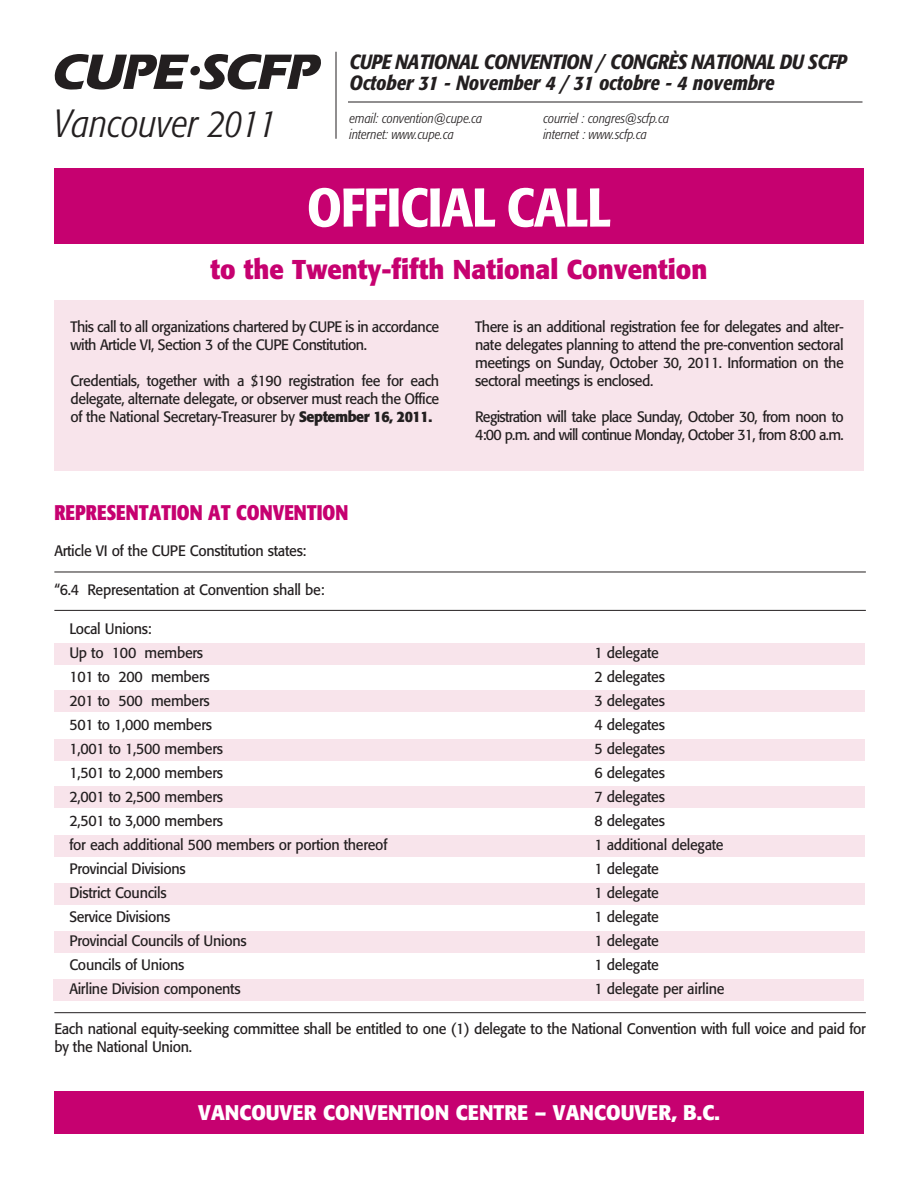
<style>
.page{position:relative;width:918px;height:1188px;background:#fff}
.page>*{position:absolute;margin:0;border:0;box-sizing:border-box;transform-origin:0 0}
.t1{font:500 condensed 54px "Formata";letter-spacing:-.015em;color:#fff}
.t2{font:italic 300 condensed 39px "Formata";color:#231f20}
.t3{font:700 27px "Formata";color:#c60170;scale:.95 1}
.t4{font:700 21px "Formata";color:#fff;scale:.95 1}
.t5{font:700 condensed 21px "Formata";color:#c60170;scale:.95 1}
.t6{font:italic 500 condensed 20.4px/21px "Formata";letter-spacing:-.015em;color:#231f20}
.t7{font:15px/18px "Formata";letter-spacing:-.02em;color:#231f20;scale:.95 1}
.t8{font:15px/18px "Formata";letter-spacing:-.05em;color:#231f20;scale:.95 1}
.t9{font:italic 300 condensed 13.5px "Formata";color:#231f20}
.s1{font-weight:700}
</style>
<div class="page">
<div style="left:53px;top:979px;width:811px;height:22px;background:#f8e4eb"></div>
<div style="left:54px;top:301px;width:810px;height:170px;background:#f8e4eb"></div>
<div style="left:54px;top:169px;width:810px;height:75px;background:#c60170"></div>
<div style="left:54px;top:1092px;width:810px;height:42px;background:#c60170"></div>
<svg style="left:55px;top:54px;width:266px;height:36px"></svg>
<hr style="left:336px;top:102px;width:526px;height:1px;background:#231f20">
<div style="left:326px;top:50px;width:22px;height:84px;background:#fff"></div>
<hr style="left:336px;top:52px;width:1px;height:87px;background:#231f20">
<div style="left:54px;top:643px;width:810px;height:22px;background:#f8e4eb"></div>
<div style="left:54px;top:691px;width:810px;height:21px;background:#f8e4eb"></div>
<div style="left:54px;top:740px;width:810px;height:21px;background:#f8e4eb"></div>
<div style="left:54px;top:787px;width:810px;height:21px;background:#f8e4eb"></div>
<div style="left:54px;top:835px;width:810px;height:22px;background:#f8e4eb"></div>
<div style="left:54px;top:883px;width:810px;height:22px;background:#f8e4eb"></div>
<div style="left:54px;top:931px;width:810px;height:22px;background:#f8e4eb"></div>
<hr style="left:54px;top:610px;width:812px;height:1px;background:#231f20">
<hr style="left:54px;top:572px;width:812px;height:1px;background:#231f20">
<hr style="left:54px;top:1012px;width:812px;height:1px;background:#231f20">
<h2 class="t2" style="left:54px;top:101px;width:224px">Vancouver 2011</h2>
<h3 class="t6" style="left:350px;top:52px;width:499px">CUPE NATIONAL CONVENTION / CONGRÈS NATIONAL DU SCFP<br>October 31 - November 4 / 31 octobre - 4 novembre</h3>
<p class="t9" style="left:350px;top:110px;width:134px">email: convention@cupe.ca</p>
<p class="t9" style="left:543px;top:110px;width:127px">courriel : congres@scfp.ca</p>
<p class="t9" style="left:350px;top:127px;width:106px">internet: www.cupe.ca</p>
<p class="t9" style="left:543px;top:127px;width:105px">internet : www.scfp.ca</p>
<h1 class="t1" style="left:307px;top:175px;width:306px">OFFICIAL CALL</h1>
<h3 class="t3" style="left:211px;top:253px;width:524px">to the Twenty-fifth National Convention</h3>
<p class="t7" style="left:70px;top:318px;width:390px">This call to all organizations chartered by CUPE is in accordance with Article VI, Section 3 of the CUPE Constitution.</p>
<p class="t7" style="left:70px;top:372px;width:390px;text-align:justify">Credentials, together with a $190 registration fee for each delegate, alternate delegate, or observer must reach the Office of the National Secretary-Treasurer by <span class="s1">September 16, 2011.</span></p>
<h3 class="t5" style="left:54px;top:500px;width:311px">REPRESENTATION AT CONVENTION</h3>
<p class="t7" style="left:54px;top:542px;width:267px">Article VI of the CUPE Constitution states:</p>
<p class="t7" style="left:54px;top:581px;width:286px">“6.4 Representation at Convention shall be:</p>
<p class="t7" style="left:69px;top:617px;width:142px;line-height:24px">Local Unions:<br>Up to 100 members</p>
<p class="t7" style="left:475px;top:318px;width:390px;text-align:justify">There is an additional registration fee for delegates and alter&shy;nate delegates planning to attend the pre-convention sectoral meetings on Sunday, October 30, 2011. Information on the sectoral meetings is enclosed.</p>
<p class="t8" style="left:475px;top:408px;width:390px">Registration will take place Sunday, October 30, from noon to<br>4:00 p.m. and will continue Monday, October 31, from 8:00 a.m.</p>
<p class="t7" style="left:594px;top:644px;width:70px">1 delegate</p>
<p class="t7" style="left:69px;top:668px;width:149px">101 to 200 members</p>
<p class="t7" style="left:594px;top:668px;width:76px">2 delegates</p>
<p class="t7" style="left:69px;top:692px;width:149px">201 to 500 members</p>
<p class="t7" style="left:594px;top:692px;width:76px">3 delegates</p>
<p class="t7" style="left:69px;top:716px;width:152px">501 to 1,000 members</p>
<p class="t7" style="left:594px;top:716px;width:76px">4 delegates</p>
<p class="t7" style="left:69px;top:740px;width:163px">1,001 to 1,500 members</p>
<p class="t7" style="left:594px;top:740px;width:76px">5 delegates</p>
<p class="t7" style="left:69px;top:764px;width:163px">1,501 to 2,000 members</p>
<p class="t7" style="left:594px;top:764px;width:76px">6 delegates</p>
<p class="t7" style="left:69px;top:788px;width:163px">2,001 to 2,500 members</p>
<p class="t7" style="left:594px;top:788px;width:76px">7 delegates</p>
<p class="t7" style="left:69px;top:812px;width:163px">2,501 to 3,000 members</p>
<p class="t7" style="left:594px;top:812px;width:76px">8 delegates</p>
<p class="t7" style="left:69px;top:836px;width:336px">for each additional 500 members or portion thereof</p>
<p class="t7" style="left:594px;top:836px;width:138px">1 additional delegate</p>
<p class="t7" style="left:69px;top:860px;width:124px">Provincial Divisions</p>
<p class="t7" style="left:594px;top:860px;width:70px">1 delegate</p>
<p class="t7" style="left:69px;top:884px;width:104px">District Councils</p>
<p class="t7" style="left:594px;top:884px;width:70px">1 delegate</p>
<p class="t7" style="left:69px;top:908px;width:108px">Service Divisions</p>
<p class="t7" style="left:594px;top:908px;width:70px">1 delegate</p>
<p class="t7" style="left:69px;top:932px;width:188px">Provincial Councils of Unions</p>
<p class="t7" style="left:594px;top:932px;width:70px">1 delegate</p>
<p class="t7" style="left:69px;top:956px;width:123px">Councils of Unions</p>
<p class="t7" style="left:594px;top:956px;width:70px">1 delegate</p>
<p class="t7" style="left:69px;top:980px;width:182px">Airline Division components</p>
<p class="t7" style="left:594px;top:980px;width:138px">1 delegate per airline</p>
<p class="t7" style="left:54px;top:1020px;width:856px">Each national equity-seeking committee shall be entitled to one (1) delegate to the National Convention with full voice and paid for by the National Union.</p>
<h3 class="t4" style="left:198px;top:1100px;width:551px">VANCOUVER CONVENTION CENTRE – VANCOUVER, B.C.</h3>
</div>
